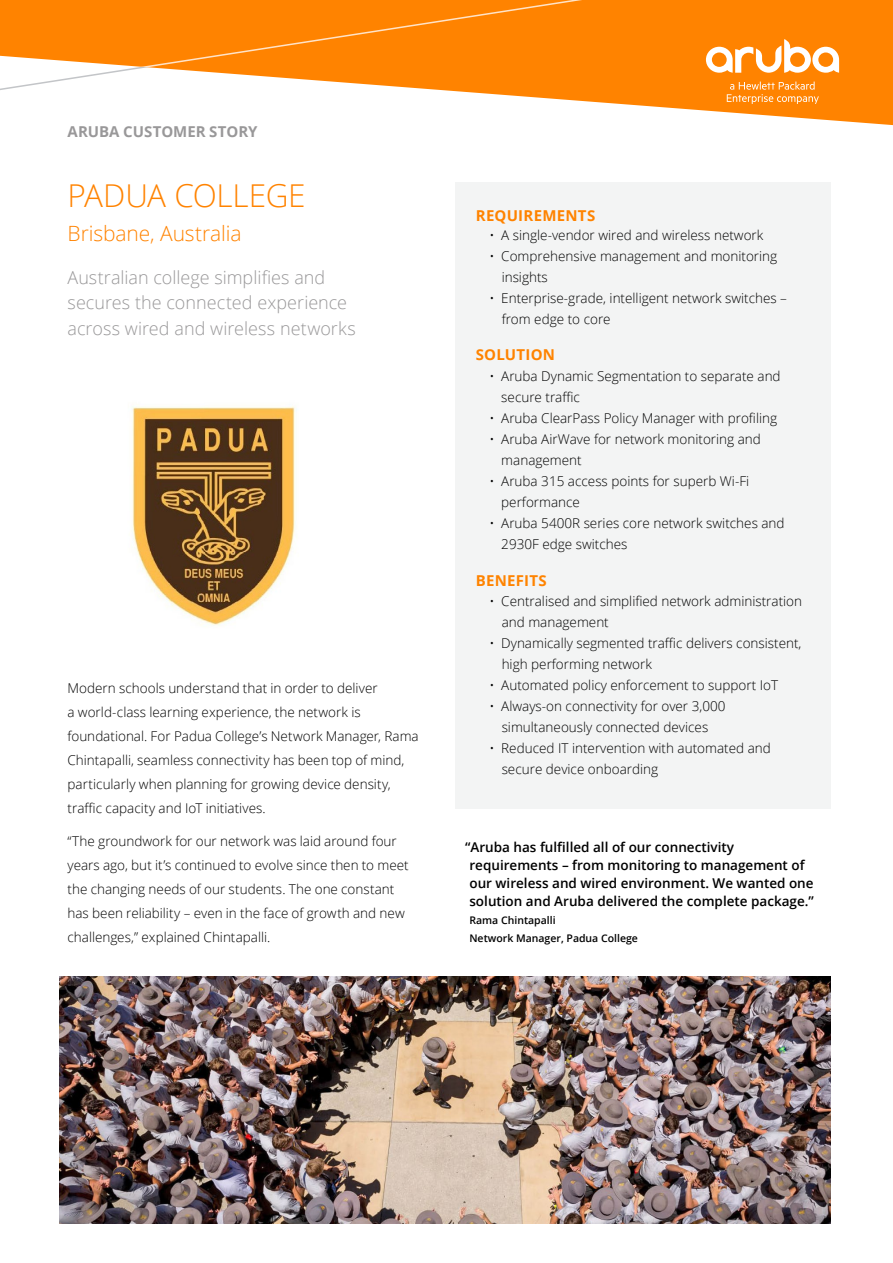
<style>
.page{position:relative;width:893px;height:1263px;background:#fff}
.page>*{position:absolute;margin:0;border:0;box-sizing:border-box;transform-origin:0 0}
.t1{font:300 31.5px "Open Sans";letter-spacing:-.01em;color:#ff8300}
.t2{font:300 21px "Open Sans";letter-spacing:-.005em;color:#ff8300}
.t3{font:300 18px/25.5px "Open Sans";color:#999899}
.t4{font:700 15px "Open Sans";letter-spacing:.02em;color:#ff8300}
.t5{font:700 15px "Open Sans";color:#999899}
.t6{font:300 13.5px/21px "Open Sans";color:#000}
.t7{font:600 13.5px/18px "Open Sans";color:#000}
.t8{font:600 10.5px/18px "Open Sans";color:#000}
</style>
<div class="page">
<div style="left:455px;top:183px;width:376px;height:626px;background:#f3f4f4"></div>
<img style="left:132px;top:406px;width:163px;height:220px">
<img style="left:60px;top:976px;width:771px;height:247px">
<svg style="left:0;top:0;width:893px;height:126px;fill:#ff8300"></svg>
<svg style="left:706px;top:39px;width:133px;height:65px"></svg>
<p class="t5" style="left:68px;top:121px;width:192px">ARUBA CUSTOMER STORY</p>
<h1 class="t1" style="left:68px;top:174px;width:240px">PADUA COLLEGE</h1>
<h2 class="t2" style="left:68px;top:219px;width:175px">Brisbane, Australia</h2>
<h3 class="t3" style="left:68px;top:264px;width:290px">Australian college simplifies and secures the connected experience across wired and wireless networks</h3>
<p class="t6" style="left:68px;top:676px;width:353px;line-height:24px">Modern schools understand that in order to deliver<br>a world-class learning experience, the network is foundational. For Padua College’s Network Manager, Rama Chintapalli, seamless connectivity has been top of mind, particularly when planning for growing device density, traffic capacity and IoT initiatives.</p>
<p class="t6" style="left:68px;top:829px;width:343px;line-height:24px">“The groundwork for our network was laid around four years ago, but it’s continued to evolve since then to meet the changing needs of our students. The one constant has been reliability – even in the face of growth and new challenges,” explained Chintapalli.</p>
<p class="t4" style="left:476px;top:205px;width:121px">REQUIREMENTS</p>
<p class="t6" style="left:489px;top:224px;width:275px">• A single-vendor wired and wireless network</p>
<p class="t6" style="left:502px;top:245px;width:277px;text-indent:-12px">• Comprehensive management and monitoring insights</p>
<p class="t6" style="left:502px;top:287px;width:287px;text-indent:-12px">• Enterprise-grade, intelligent network switches – from edge to core</p>
<p class="t4" style="left:476px;top:344px;width:81px">SOLUTION</p>
<p class="t6" style="left:501px;top:365px;width:281px;text-indent:-12px">• Aruba Dynamic Segmentation to separate and secure traffic</p>
<p class="t6" style="left:489px;top:407px;width:289px">• Aruba ClearPass Policy Manager with profiling</p>
<p class="t6" style="left:501px;top:428px;width:261px;text-indent:-12px">• Aruba AirWave for network monitoring and management</p>
<p class="t6" style="left:501px;top:470px;width:249px;text-indent:-12px">• Aruba 315 access points for superb Wi-Fi performance</p>
<p class="t6" style="left:501px;top:512px;width:285px;text-indent:-12px">• Aruba 5400R series core network switches and<br>2930F edge switches</p>
<p class="t4" style="left:476px;top:569px;width:73px">BENEFITS</p>
<p class="t6" style="left:502px;top:590px;width:302px;text-indent:-12px">• Centralised and simplified network administration and management</p>
<p class="t6" style="left:502px;top:632px;width:301px;text-indent:-12px">• Dynamically segmented traffic delivers consistent, high performing network</p>
<p class="t6" style="left:489px;top:674px;width:290px">• Automated policy enforcement to support IoT</p>
<p class="t6" style="left:489px;top:695px;width:237px;text-align:center">• Always-on connectivity for over 3,000 simultaneously connected devices</p>
<p class="t6" style="left:502px;top:737px;width:271px;text-indent:-12px">• Reduced IT intervention with automated and secure device onboarding</p>
<p class="t7" style="left:469px;top:838px;width:346px;text-indent:-4px">“Aruba has fulfilled all of our connectivity requirements – from monitoring to management of our wireless and wired environment. We wanted one solution and Aruba delivered the complete package.”</p>
<p class="t8" style="left:469px;top:911px;width:170px">Rama Chintapalli<br>Network Manager, Padua College</p>
</div>
